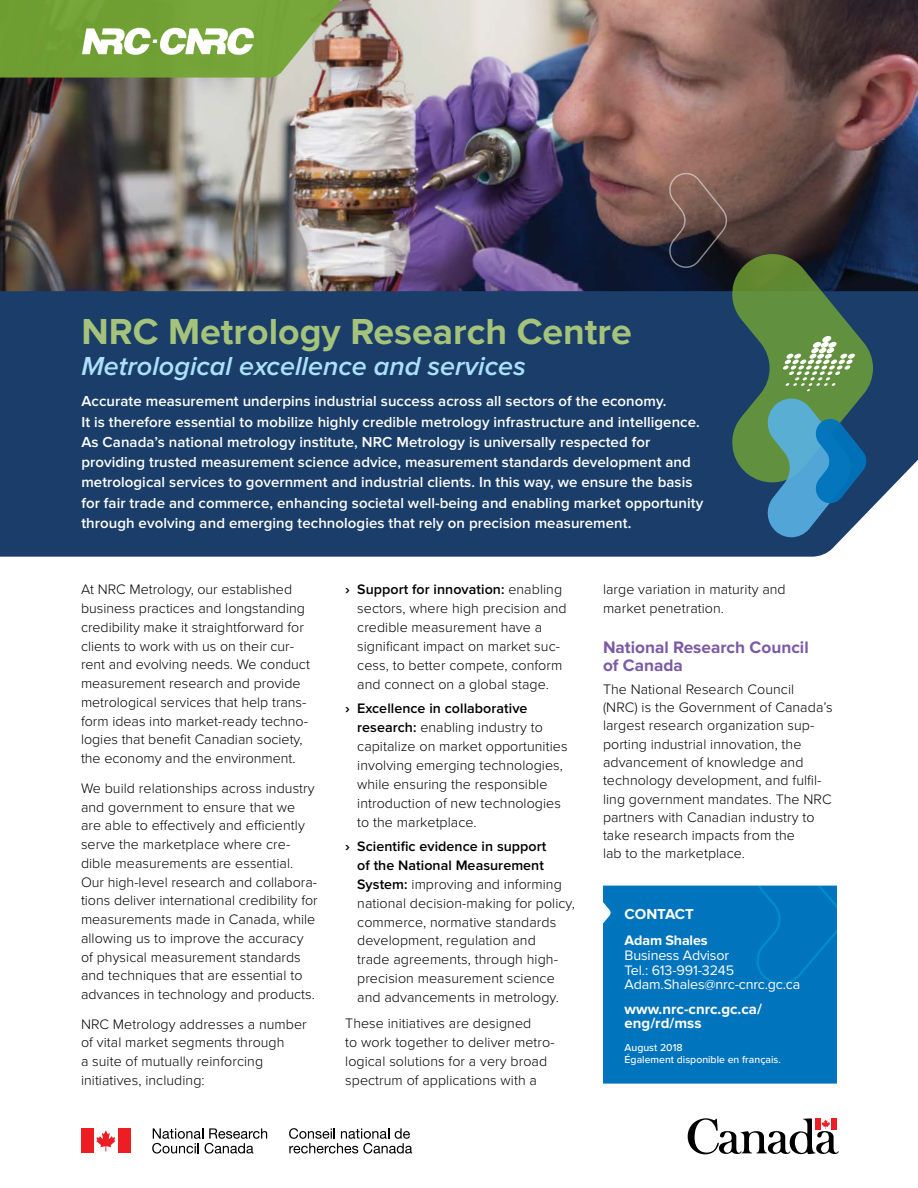
<style>
.page{position:relative;width:918px;height:1188px;background:#fff}
.page>*{position:absolute;margin:0;border:0;box-sizing:border-box;transform-origin:0 0}
.main_title_e{font:700 37.5px "Proxima Nova";color:#a5c37b}
.main_title_e-2{font:italic 600 27px "Proxima Nova";color:#abe1fa}
.head_01_e{font:700 17.25px/18.3px "Proxima Nova";color:#7b5aa5}
.highlight_e{font:600 15px/20.2px "Proxima Nova";letter-spacing:.005em;color:#fff}
.contact_info{font:700 15px/14.2px "Proxima Nova";color:#fff}
.body_e{font:300 14.25px/18.8px "Proxima Nova";letter-spacing:.005em;color:#000}
.contact_info-2{font:14.25px "Proxima Nova";letter-spacing:-.01em;color:#fff}
.contact_info-3{font:700 14.25px "Proxima Nova";letter-spacing:-.01em;color:#fff}
.t1{font:500 10.5px/12px "Proxima Nova";color:#fff}
.s1{font-weight:700}
.s2{font-weight:600}
</style>
<div class="page">
<img style="left:0;top:0;width:918px;height:291px">
<div style="left:0;top:291px;width:918px;height:266px;background:#1a3e69"></div>
<svg style="left:0;top:0;width:352px;height:78px;background:#89ab56"></svg>
<svg style="left:666px;top:172px;width:207px;height:365px;background:#3c5a5e"></svg>
<svg style="left:687px;top:1118px;width:152px;height:37px"></svg>
<div style="left:81px;top:1128px;width:12px;height:25px;background:#ed1d24"></div>
<svg style="left:96px;top:1130px;width:19px;height:21px"></svg>
<div style="left:118px;top:1128px;width:13px;height:25px;background:#ed1d24"></div>
<svg style="left:152px;top:1128px;width:115px;height:26px"></svg>
<svg style="left:289px;top:1128px;width:123px;height:26px"></svg>
<div style="left:603px;top:886px;width:234px;height:198px;background:#0074bc"></div>
<div style="left:751px;top:886px;width:86px;height:100px;background:#0074bc"></div>
<p class="main_title_e" style="left:81px;top:310px;width:552px">NRC Metrology Research Centre</p>
<p class="main_title_e-2" style="left:81px;top:351px;width:446px">Metrological excellence and services</p>
<p class="highlight_e" style="left:81px;top:392px;width:623px">Accurate measurement underpins industrial success across all sectors of the economy.<br>It is therefore essential to mobilize highly credible metrology infrastructure and intelligence.<br>As Canada’s national metrology institute, NRC Metrology is universally respected for providing trusted measurement science advice, measurement standards development and metrological services to government and industrial clients. In this way, we ensure the basis for fair trade and commerce, enhancing societal well-being and enabling market opportunity through evolving and emerging technologies that rely on precision measurement.</p>
<p class="body_e" style="left:81px;top:581px;width:230px">At NRC Metrology, our established business practices and longstanding credibility make it straightforward for clients to work with us on their cur&shy;rent and evolving needs. We conduct measurement research and provide metrological services that help trans&shy;form ideas into market-ready techno&shy;logies that benefit Canadian society, the economy and the environment.</p>
<p class="body_e" style="left:81px;top:779px;width:238px">We build relationships across industry and government to ensure that we are able to effectively and efficiently serve the marketplace where cre&shy;dible measurements are essential.<br>Our high-level research and collabora&shy;tions deliver international credibility for measurements made in Canada, while allowing us to improve the accuracy of physical measurement standards and techniques that are essential to advances in technology and products.</p>
<p class="body_e" style="left:81px;top:1015px;width:227px">NRC Metrology addresses a number of vital market segments through<br>a suite of mutually reinforcing initiatives, including:</p>
<p class="body_e" style="left:357px;top:580px;width:211px;text-indent:-12px"><span class="s1">›</span> <span class="s2">Support for innovation:</span> enabling sectors, where high precision and credible measurement have a significant impact on market suc&shy;cess, to better compete, conform and connect on a global stage.</p>
<p class="body_e" style="left:357px;top:699px;width:212px;text-indent:-12px"><span class="s1">›</span> <span class="s2">Excellence in collaborative research:</span> enabling industry to capitalize on market opportunities involving emerging technologies, while ensuring the responsible introduction of new technologies to the marketplace.</p>
<p class="body_e" style="left:357px;top:837px;width:219px;text-indent:-12px"><span class="s1">›</span> <span class="s2">Scientific evidence in support<br>of the National Measurement<br>System:</span> improving and informing national decision-making for policy, commerce, normative standards development, regulation and<br>trade agreements, through high&shy;precision measurement science and advancements in metrology.</p>
<p class="body_e" style="left:345px;top:1014px;width:211px">These initiatives are designed<br>to work together to deliver metro&shy;logical solutions for a very broad spectrum of applications with a</p>
<p class="body_e" style="left:603px;top:581px;width:184px;line-height:18.3px">large variation in maturity and market penetration.</p>
<p class="head_01_e" style="left:603px;top:638px;width:207px">National Research Council of Canada</p>
<p class="body_e" style="left:603px;top:680px;width:231px;line-height:18.3px">The National Research Council<br>(NRC) is the Government of Canada’s largest research organization sup&shy;porting industrial innovation, the advancement of knowledge and technology development, and fulfil&shy;ling government mandates. The NRC partners with Canadian industry to take research impacts from the<br>lab to the marketplace.</p>
<p class="contact_info" style="left:625px;top:907px;width:71px">CONTACT</p>
<p class="contact_info-3" style="left:625px;top:932px;width:85px">Adam Shales</p>
<p class="contact_info-2" style="left:625px;top:947px;width:106px">Business Advisor</p>
<p class="contact_info-2" style="left:625px;top:962px;width:111px">Tel.: 613-991-3245</p>
<p class="contact_info-2" style="left:625px;top:976px;width:177px">Adam.Shales@nrc-cnrc.gc.ca</p>
<p class="contact_info" style="left:625px;top:1002px;width:139px">www.nrc-cnrc.gc.ca/ eng/rd/mss</p>
<p class="t1" style="left:625px;top:1042px;width:158px">August 2018<br>Également disponible en français.</p>
</div>
